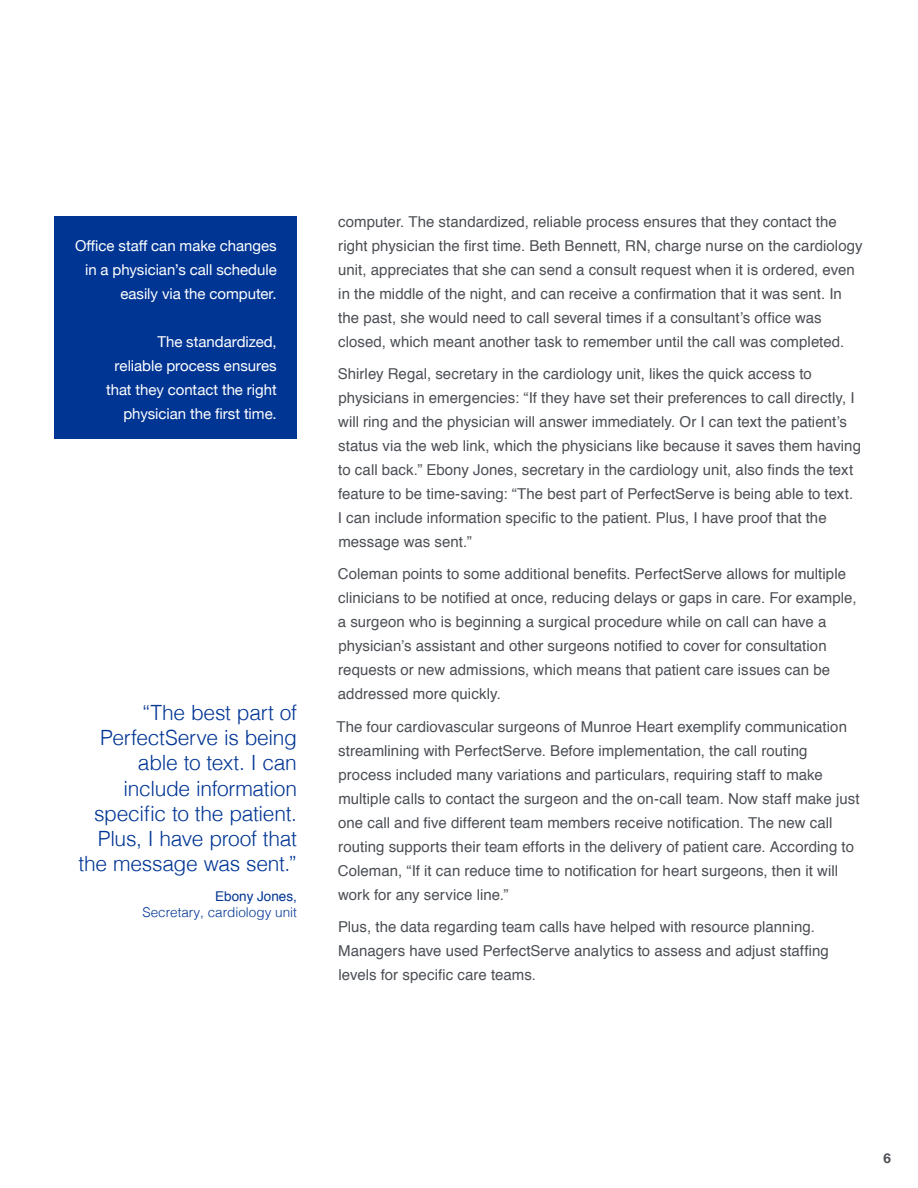
<style>
.page{position:relative;width:918px;height:1188px;background:#fff}
.page>*{position:absolute;margin:0;border:0;box-sizing:border-box;transform-origin:0 0}
.t1{font:300 21px/25.2px "Helvetica";letter-spacing:-.015em;color:#003594;text-align:right}
.t2{font:15px/24px "Helvetica";letter-spacing:.005em;color:#4b4f54}
.t3{font:15px/24px "Helvetica Neue";color:#fff;text-align:right}
.t4{font:300 13.5px "Helvetica";color:#003594}
.t5{font:13.5px "Helvetica";color:#003594}
.t6{font:700 13.5px "Helvetica Neue";color:#4b4f54}
</style>
<div class="page">
<div style="left:54px;top:216px;width:243px;height:223px;background:#003594"></div>
<p class="t3" style="left:75px;top:234px;width:203px">Office staff can make changes in a physician’s call schedule easily via the computer.</p>
<p class="t3" style="left:106px;top:330px;width:172px">The standardized, reliable process ensures that they contact the right physician the first time.</p>
<h1 class="t1" style="left:79px;top:699px;width:220px">“The best part of<br>PerfectServe is being able to text. I can include information specific to the patient.<br>Plus, I have proof that the message was sent.”</h1>
<p class="t5" style="left:215px;top:886px;width:83px">Ebony Jones,</p>
<p class="t4" style="left:142px;top:901px;width:156px">Secretary, cardiology unit</p>
<p class="t2" style="left:338px;top:210px;width:526px">computer. The standardized, reliable process ensures that they contact the right physician the first time. Beth Bennett, RN, charge nurse on the cardiology unit, appreciates that she can send a consult request when it is ordered, even in the middle of the night, and can receive a confirmation that it was sent. In the past, she would need to call several times if a consultant’s office was closed, which meant another task to remember until the call was completed.</p>
<p class="t2" style="left:338px;top:363px;width:525px">Shirley Regal, secretary in the cardiology unit, likes the quick access to physicians in emergencies: “If they have set their preferences to call directly, I will ring and the physician will answer immediately. Or I can text the patient’s status via the web link, which the physicians like because it saves them having to call back.” Ebony Jones, secretary in the cardiology unit, also finds the text feature to be time-saving: “The best part of PerfectServe is being able to text.<br>I can include information specific to the patient. Plus, I have proof that the message was sent.”</p>
<p class="t2" style="left:338px;top:563px;width:520px">Coleman points to some additional benefits. PerfectServe allows for multiple clinicians to be notified at once, reducing delays or gaps in care. For example, a surgeon who is beginning a surgical procedure while on call can have a physician’s assistant and other surgeons notified to cover for consultation requests or new admissions, which means that patient care issues can be addressed more quickly.</p>
<p class="t2" style="left:336px;top:715px;width:525px">The four cardiovascular surgeons of Munroe Heart exemplify communication streamlining with PerfectServe. Before implementation, the call routing process included many variations and particulars, requiring staff to make multiple calls to contact the surgeon and the on-call team. Now staff make just one call and five different team members receive notification. The new call routing supports their team efforts in the delivery of patient care. According to Coleman, “If it can reduce time to notification for heart surgeons, then it will work for any service line.”</p>
<p class="t2" style="left:338px;top:915px;width:492px">Plus, the data regarding team calls have helped with resource planning.<br>Managers have used PerfectServe analytics to assess and adjust staffing levels for specific care teams.</p>
<p class="t6" style="left:883px;top:1147px;width:9px">6</p>
</div>
